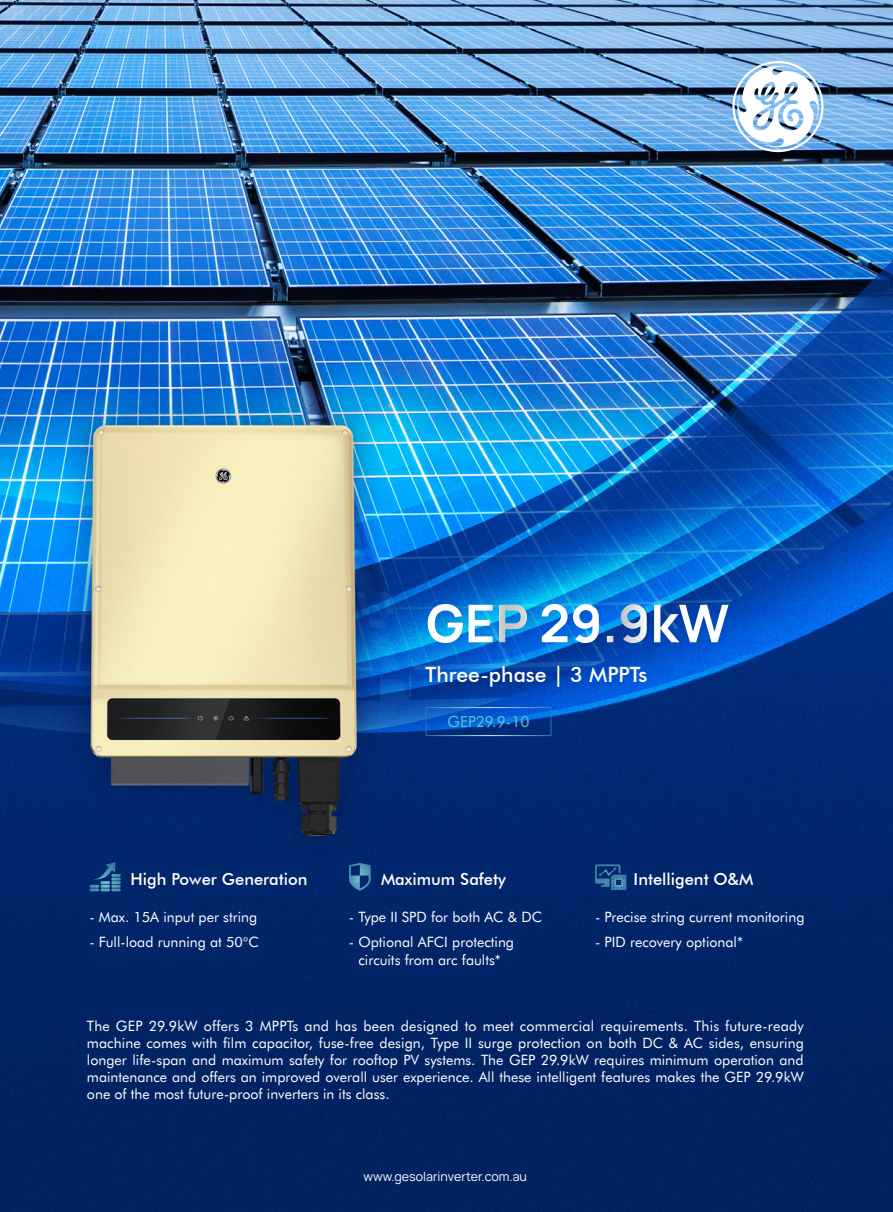
<style>
.page{position:relative;width:893px;height:1212px;background:#fff}
.page>*{position:absolute;margin:0;border:0;box-sizing:border-box;transform-origin:0 0}
.t1{font:700 49.95px "Manrope 3";color:#fff}
.t2{font:500 21.15px "Futura BT";color:#fff}
.t3{font:500 16.5px "Futura BT";color:#fff}
.t4{font:15.3px "Futura BT";color:#66bec8}
.t5{font:14.25px/17.1px "Futura BT";color:#fff;text-align:justify}
.t6{font:12px "Manrope 3";color:#fff}
.s1{font-family:"Helvetica"}
</style>
<div class="page">
<img style="left:0;top:0;width:893px;height:1212px">
<svg style="left:732px;top:61px;width:91px;height:91px"></svg>
<svg style="left:90px;top:862px;width:31px;height:29px"></svg>
<svg style="left:349px;top:863px;width:22px;height:27px"></svg>
<svg style="left:595px;top:864px;width:31px;height:26px"></svg>
<p class="t1" style="left:426px;top:590px;width:305px">GEP 29.9kW</p>
<p class="t2" style="left:426px;top:661px;width:223px">Three-phase | 3 MPPTs</p>
<p class="t4" style="left:448px;top:712px;width:83px">GEP29.9-10</p>
<p class="t3" style="left:130px;top:869px;width:179px">High Power Generation</p>
<p class="t5" style="left:89px;top:908px;width:169px">- Max. 15A input per string</p>
<p class="t5" style="left:89px;top:934px;width:171px">- Full-load running at 50<span class="s1">°</span>C</p>
<p class="t3" style="left:381px;top:869px;width:126px">Maximum Safety</p>
<p class="t5" style="left:349px;top:908px;width:195px">- Type II SPD for both AC &amp; DC</p>
<p class="t5" style="left:349px;top:934px;width:167px;text-align:center">- Optional AFCI protecting circuits from arc faults*</p>
<p class="t3" style="left:634px;top:869px;width:121px">Intelligent O&amp;M</p>
<p class="t5" style="left:595px;top:908px;width:211px">- Precise string current monitoring</p>
<p class="t5" style="left:595px;top:934px;width:149px">- PID recovery optional*</p>
<p class="t5" style="left:87px;top:1017px;width:718px">The GEP 29.9kW offers 3 MPPTs and has been designed to meet commercial requirements. This future-ready machine comes with film capacitor, fuse-free design, Type II surge protection on both DC &amp; AC sides, ensuring longer life-span and maximum safety for rooftop PV systems. The GEP 29.9kW requires minimum operation and maintenance and offers an improved overall user experience. All these intelligent features makes the GEP 29.9kW one of the most future-proof inverters in its class.</p>
<p class="t6" style="left:364px;top:1169px;width:165px">www.gesolarinverter.com.au</p>
</div>
